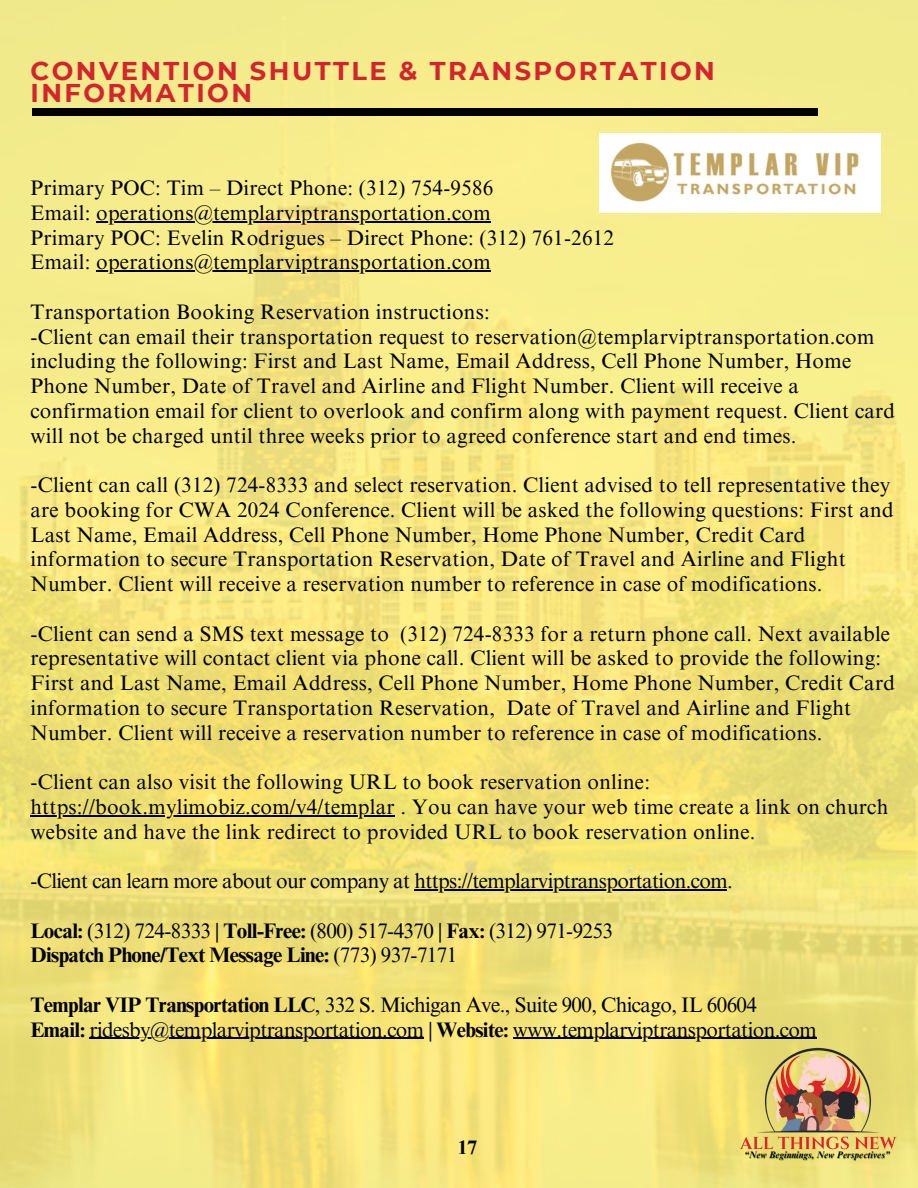
<style>
.page{position:relative;width:918px;height:1188px;background:#fff}
.page>*{position:absolute;margin:0;border:0;box-sizing:border-box;transform-origin:0 0}
.t1{font:700 25.65px/22.5px "Montserrat";letter-spacing:.095em;color:#d4242d}
.t2{font:21px/24.8px "Times NRMT Pro";letter-spacing:.01em;color:#000}
.t3{font:21px/24.8px "Times NRMT Pro";letter-spacing:-.025em;color:#000}
.t4{font:700 19.5px "Times NRMT Pro";color:#000}
.t5{font:italic 700 9.45px "Times NRMT Pro";color:#000}
.s1{font-weight:700}
</style>
<div class="page">
<img style="left:0;top:0;width:918px;height:1188px">
<hr style="left:96px;top:221px;width:395px;height:1px;background:#000">
<hr style="left:96px;top:271px;width:395px;height:1px;background:#000">
<hr style="left:30px;top:815px;width:365px;height:1px;background:#000">
<hr style="left:414px;top:889px;width:313px;height:1px;background:#000">
<hr style="left:90px;top:1038px;width:334px;height:1px;background:#000">
<hr style="left:513px;top:1038px;width:303px;height:1px;background:#000">
<img style="left:737px;top:1047px;width:162px;height:105px">
<img style="left:600px;top:134px;width:281px;height:78px">
<div style="left:32px;top:108px;width:786px;height:8px;background:#000"></div>
<p class="t1" style="left:30px;top:59px;width:686px">CONVENTION SHUTTLE &amp; TRANSPORTATION<br>INFORMATION</p>
<p class="t2" style="left:30px;top:178px;width:585px">Primary POC: Tim – Direct Phone: (312) 754-9586<br>Email: operations@templarviptransportation.com<br>Primary POC: Evelin Rodrigues – Direct Phone: (312) 761-2612<br>Email: operations@templarviptransportation.com</p>
<p class="t2" style="left:30px;top:302px;width:866px">Transportation Booking Reservation instructions:<br>-Client can email their transportation request to reservation@templarviptransportation.com including the following: First and Last Name, Email Address, Cell Phone Number, Home Phone Number, Date of Travel and Airline and Flight Number. Client will receive a confirmation email for client to overlook and confirm along with payment request. Client card will not be charged until three weeks prior to agreed conference start and end times.</p>
<p class="t2" style="left:30px;top:475px;width:865px">-Client can call (312) 724-8333 and select reservation. Client advised to tell representative they are booking for CWA 2024 Conference. Client will be asked the following questions: First and Last Name, Email Address, Cell Phone Number, Home Phone Number, Credit Card information to secure Transportation Reservation, Date of Travel and Airline and Flight Number. Client will receive a reservation number to reference in case of modifications.</p>
<p class="t2" style="left:30px;top:624px;width:866px">-Client can send a SMS text message to (312) 724-8333 for a return phone call. Next available representative will contact client via phone call. Client will be asked to provide the following:<br>First and Last Name, Email Address, Cell Phone Number, Home Phone Number, Credit Card information to secure Transportation Reservation, Date of Travel and Airline and Flight Number. Client will receive a reservation number to reference in case of modifications.</p>
<p class="t2" style="left:30px;top:772px;width:859px">-Client can also visit the following URL to book reservation online: https://book.mylimobiz.com/v4/templar . You can have your web time create a link on church website and have the link redirect to provided URL to book reservation online.</p>
<p class="t3" style="left:30px;top:871px;width:704px">-Client can learn more about our company at https://templarviptransportation.com.</p>
<p class="t3" style="left:30px;top:921px;width:584px"><span class="s1">Local:</span> (312) 724-8333 | <span class="s1">Toll-Free:</span> (800) 517-4370 | <span class="s1">Fax:</span> (312) 971-9253<br><span class="s1">Dispatch Phone/Text Message Line:</span> (773) 937-7171</p>
<p class="t3" style="left:30px;top:995px;width:788px"><span class="s1">Templar VIP Transportation LLC</span>, 332 S. Michigan Ave., Suite 900, Chicago, IL 60604<br><span class="s1">Email:</span> ridesby@templarviptransportation.com | <span class="s1">Website:</span> www.templarviptransportation.com</p>
<p class="t4" style="left:458px;top:1140px;width:21px">17</p>
<p class="t5" style="left:744px;top:1151px;width:147px">“New Beginnings, New Perspectives”</p>
</div>
